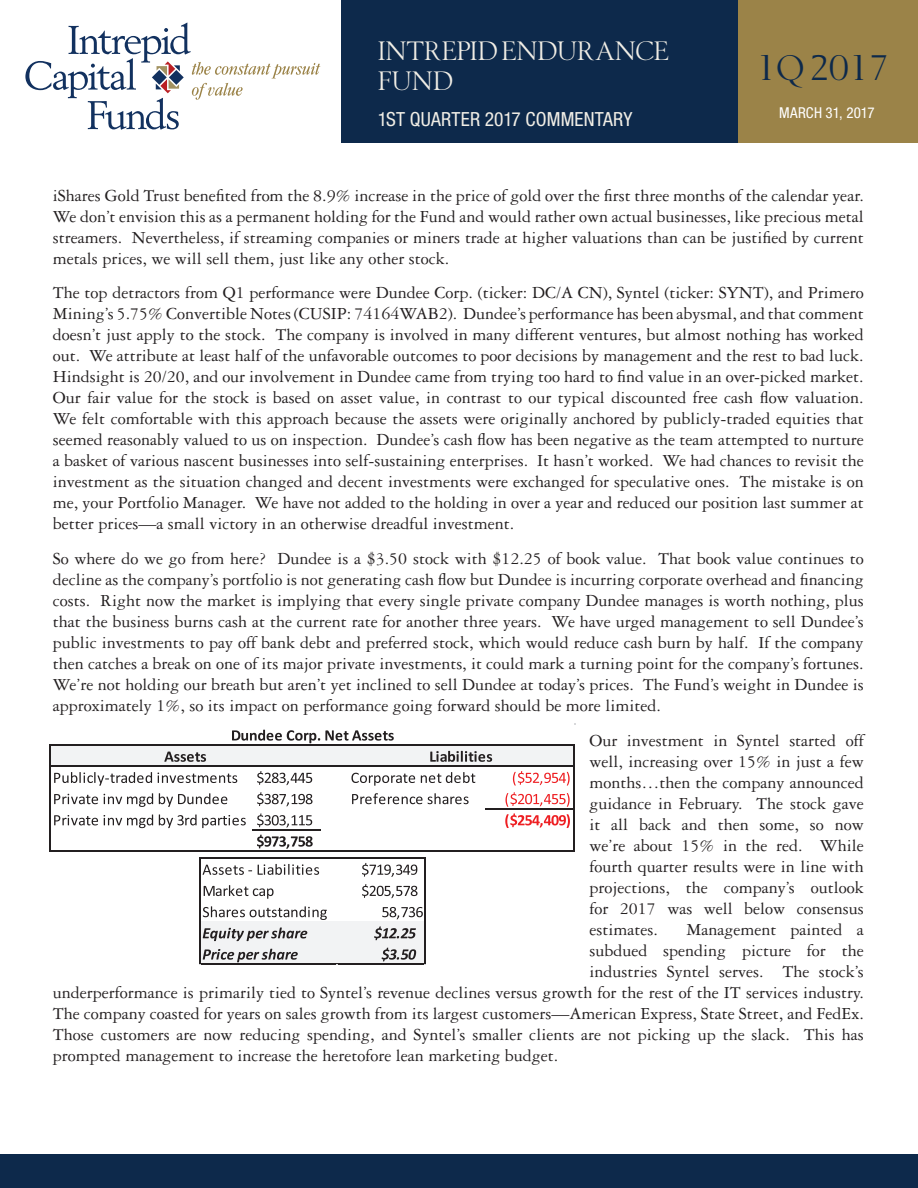
<style>
.page{position:relative;width:918px;height:1188px;background:#fff}
.page>*{position:absolute;margin:0;border:0;box-sizing:border-box;transform-origin:0 0}
.t1{font:36px "OPTI Berling Agency";letter-spacing:.01em;color:#0d294b}
.t2{font:27px/30px "OPTI Berling Agency";letter-spacing:-.005em;color:#f1eee6}
.t3{font:condensed 19.5px "Helvetica Neue";letter-spacing:.005em;color:#f1eee6}
.t4{font:18px/21px "Garamond Three";color:#231f20;text-align:justify}
.t5{font:condensed 15px "Helvetica Neue";letter-spacing:.01em;color:#fff}
</style>
<div class="page">
<div style="left:738px;top:0;width:180px;height:143px;background:#9b8348"></div>
<div style="left:342px;top:0;width:396px;height:143px;background:#0d294b"></div>
<svg style="left:25px;top:23px;width:295px;height:107px"></svg>
<div style="left:0;top:1154px;width:918px;height:34px;background:#0d294b"></div>
<div style="left:50px;top:745px;width:524px;height:22px;background:#f2f3f4"></div>
<svg style="left:54px;top:772px;width:183px;height:14px"></svg>
<svg style="left:257px;top:771px;width:55px;height:14px"></svg>
<svg style="left:351px;top:772px;width:124px;height:14px"></svg>
<svg style="left:513px;top:771px;width:57px;height:15px"></svg>
<svg style="left:54px;top:793px;width:173px;height:14px"></svg>
<svg style="left:257px;top:792px;width:56px;height:14px"></svg>
<svg style="left:352px;top:793px;width:117px;height:11px"></svg>
<svg style="left:505px;top:792px;width:65px;height:15px"></svg>
<svg style="left:54px;top:814px;width:192px;height:14px"></svg>
<svg style="left:257px;top:813px;width:55px;height:15px"></svg>
<svg style="left:505px;top:813px;width:65px;height:15px"></svg>
<svg style="left:257px;top:835px;width:56px;height:14px"></svg>
<svg style="left:232px;top:730px;width:162px;height:13px"></svg>
<svg style="left:164px;top:752px;width:42px;height:10px"></svg>
<svg style="left:430px;top:751px;width:62px;height:11px"></svg>
<hr style="left:51px;top:745px;width:523px;height:1px;background:#231f20">
<hr style="left:51px;top:766px;width:523px;height:1px;background:#231f20">
<hr style="left:485px;top:808px;width:89px;height:1px;background:#231f20">
<hr style="left:252px;top:830px;width:69px;height:1px;background:#231f20">
<hr style="left:50px;top:745px;width:1px;height:107px;background:#231f20">
<hr style="left:51px;top:851px;width:523px;height:1px;background:#231f20">
<hr style="left:573px;top:746px;width:1px;height:105px;background:#231f20">
<div style="left:200px;top:921px;width:226px;height:23px;background:#f2f3f4"></div>
<div style="left:200px;top:943px;width:226px;height:22px;background:#f2f3f4"></div>
<svg style="left:203px;top:864px;width:116px;height:11px"></svg>
<svg style="left:362px;top:863px;width:55px;height:14px"></svg>
<svg style="left:204px;top:885px;width:70px;height:14px"></svg>
<svg style="left:362px;top:884px;width:56px;height:14px"></svg>
<svg style="left:203px;top:906px;width:124px;height:14px"></svg>
<svg style="left:203px;top:928px;width:104px;height:13px"></svg>
<hr style="left:199px;top:858px;width:227px;height:1px;background:#231f20">
<hr style="left:199px;top:859px;width:1px;height:106px;background:#231f20">
<hr style="left:200px;top:964px;width:226px;height:1px;background:#231f20">
<hr style="left:425px;top:858px;width:1px;height:107px;background:#231f20">
<svg style="left:199px;top:949px;width:99px;height:16px"></svg>
<svg style="left:374px;top:907px;width:52px;height:58px"></svg>
<h2 class="t2" style="left:378px;top:36px;width:292px">INTREPID ENDURANCE<br>FUND</h2>
<p class="t3" style="left:378px;top:108px;width:256px">1ST QUARTER 2017 COMMENTARY</p>
<p class="t5" style="left:779px;top:104px;width:97px">MARCH 31, 2017</p>
<h1 class="t1" style="left:757px;top:48px;width:133px">1Q 2017</h1>
<p class="t4" style="left:53px;top:185px;width:812px">iShares Gold Trust benefited from the 8.9% increase in the price of gold over the first three months of the calendar year.<br>We don’t envision this as a permanent holding for the Fund and would rather own actual businesses, like precious metal streamers. Nevertheless, if streaming companies or miners trade at higher valuations than can be justified by current metals prices, we will sell them, just like any other stock.</p>
<p class="t4" style="left:53px;top:282px;width:812px">The top detractors from Q1 performance were Dundee Corp. (ticker: DC/A CN), Syntel (ticker: SYNT), and Primero Mining’s 5.75% Convertible Notes (CUSIP: 74164WAB2). Dundee’s performance has been abysmal, and that comment doesn’t just apply to the stock. The company is involved in many different ventures, but almost nothing has worked out. We attribute at least half of the unfavorable outcomes to poor decisions by management and the rest to bad luck.<br>Hindsight is 20/20, and our involvement in Dundee came from trying too hard to find value in an over-picked market.<br>Our fair value for the stock is based on asset value, in contrast to our typical discounted free cash flow valuation.<br>We felt comfortable with this approach because the assets were originally anchored by publicly-traded equities that seemed reasonably valued to us on inspection. Dundee’s cash flow has been negative as the team attempted to nurture a basket of various nascent businesses into self-sustaining enterprises. It hasn’t worked. We had chances to revisit the investment as the situation changed and decent investments were exchanged for speculative ones. The mistake is on me, your Portfolio Manager. We have not added to the holding in over a year and reduced our position last summer at better prices—a small victory in an otherwise dreadful investment.</p>
<p class="t4" style="left:53px;top:548px;width:812px">So where do we go from here? Dundee is a $3.50 stock with $12.25 of book value. That book value continues to decline as the company’s portfolio is not generating cash flow but Dundee is incurring corporate overhead and financing costs. Right now the market is implying that every single private company Dundee manages is worth nothing, plus that the business burns cash at the current rate for another three years. We have urged management to sell Dundee’s public investments to pay off bank debt and preferred stock, which would reduce cash burn by half. If the company then catches a break on one of its major private investments, it could mark a turning point for the company’s fortunes.<br>We’re not holding our breath but aren’t yet inclined to sell Dundee at today’s prices. The Fund’s weight in Dundee is approximately 1%, so its impact on performance going forward should be more limited.</p>
<p class="t4" style="left:589px;top:729px;width:276px">Our investment in Syntel started off well, increasing over 15% in just a few months…then the company announced guidance in February. The stock gave it all back and then some, so now we’re about 15% in the red. While fourth quarter results were in line with projections, the company’s outlook for 2017 was well below consensus estimates.</p>
<p class="t4" style="left:686px;top:918px;width:179px">Management painted a</p>
<p class="t4" style="left:589px;top:939px;width:276px">subdued spending picture for the</p>
<p class="t4" style="left:589px;top:960px;width:276px">industries Syntel serves. The stock’s</p>
<p class="t4" style="left:53px;top:981px;width:812px">underperformance is primarily tied to Syntel’s revenue declines versus growth for the rest of the IT services industry.</p>
<p class="t4" style="left:53px;top:1003px;width:812px">The company coasted for years on sales growth from its largest customers—American Express, State Street, and FedEx.</p>
<p class="t4" style="left:53px;top:1024px;width:812px">Those customers are now reducing spending, and Syntel’s smaller clients are not picking up the slack. This has</p>
<p class="t4" style="left:53px;top:1045px;width:507px">prompted management to increase the heretofore lean marketing budget.</p>
</div>
